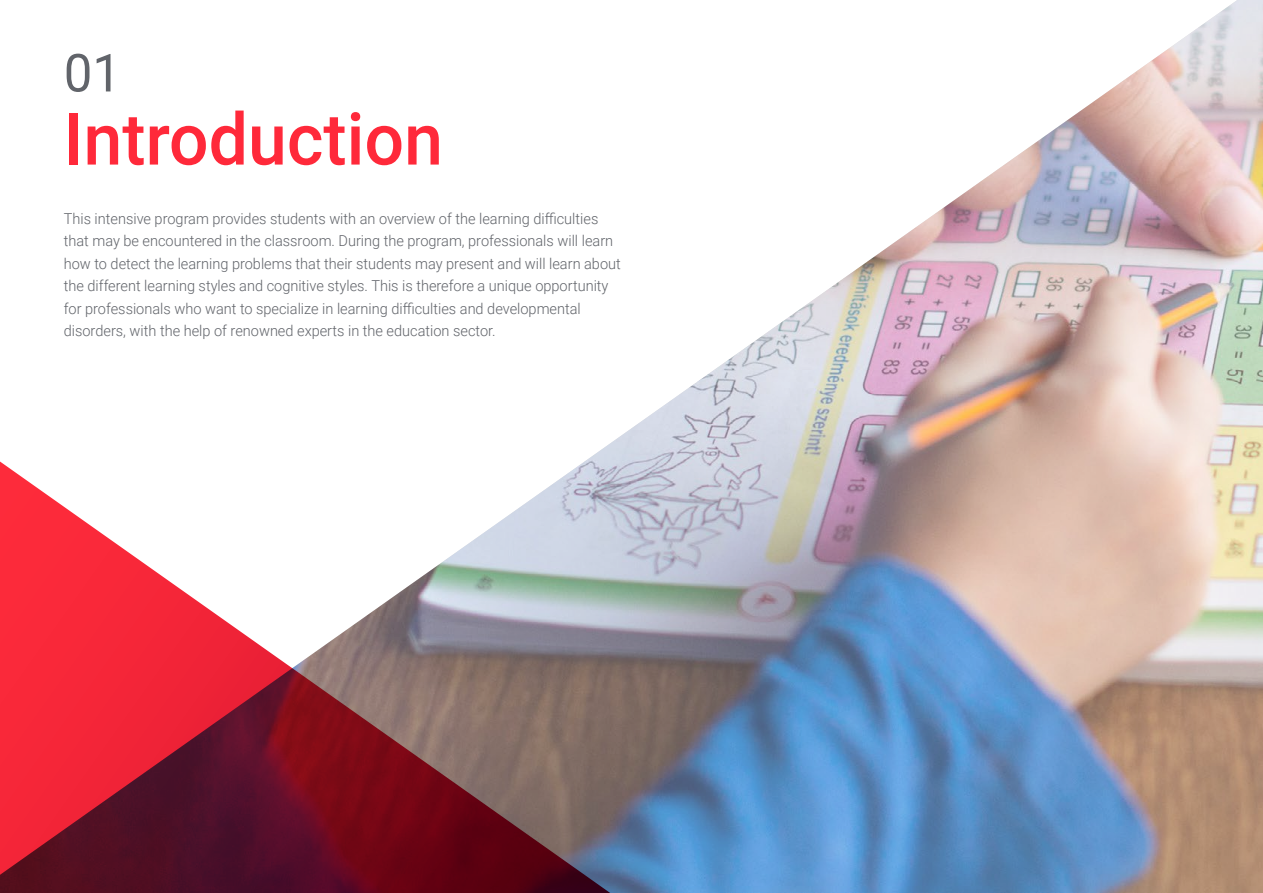
<style>
.page{position:relative;width:1263px;height:893px;background:#fff}
.page>*{position:absolute;margin:0;border:0;box-sizing:border-box;transform-origin:0 0}
.t1{font:500 72px "Roboto";color:#ff293a}
.t2{font:52.5px "Roboto";color:#61646a}
.t3{font:300 15px/22.5px "Roboto";color:#61646a}
</style>
<div class="page">
<img style="left:607px;top:0;width:656px;height:893px">
<svg style="left:0;top:446px;width:640px;height:447px"></svg>
<h2 class="t2" style="left:64px;top:36px;width:59px">01</h2>
<h1 class="t1" style="left:64px;top:89px;width:381px">Introduction</h1>
<p class="t3" style="left:64px;top:207px;width:558px">This intensive program provides students with an overview of the learning difficulties that may be encountered in the classroom. During the program, professionals will learn how to detect the learning problems that their students may present and will learn about the different learning styles and cognitive styles. This is therefore a unique opportunity for professionals who want to specialize in learning difficulties and developmental disorders, with the help of renowned experts in the education sector.</p>
</div>
